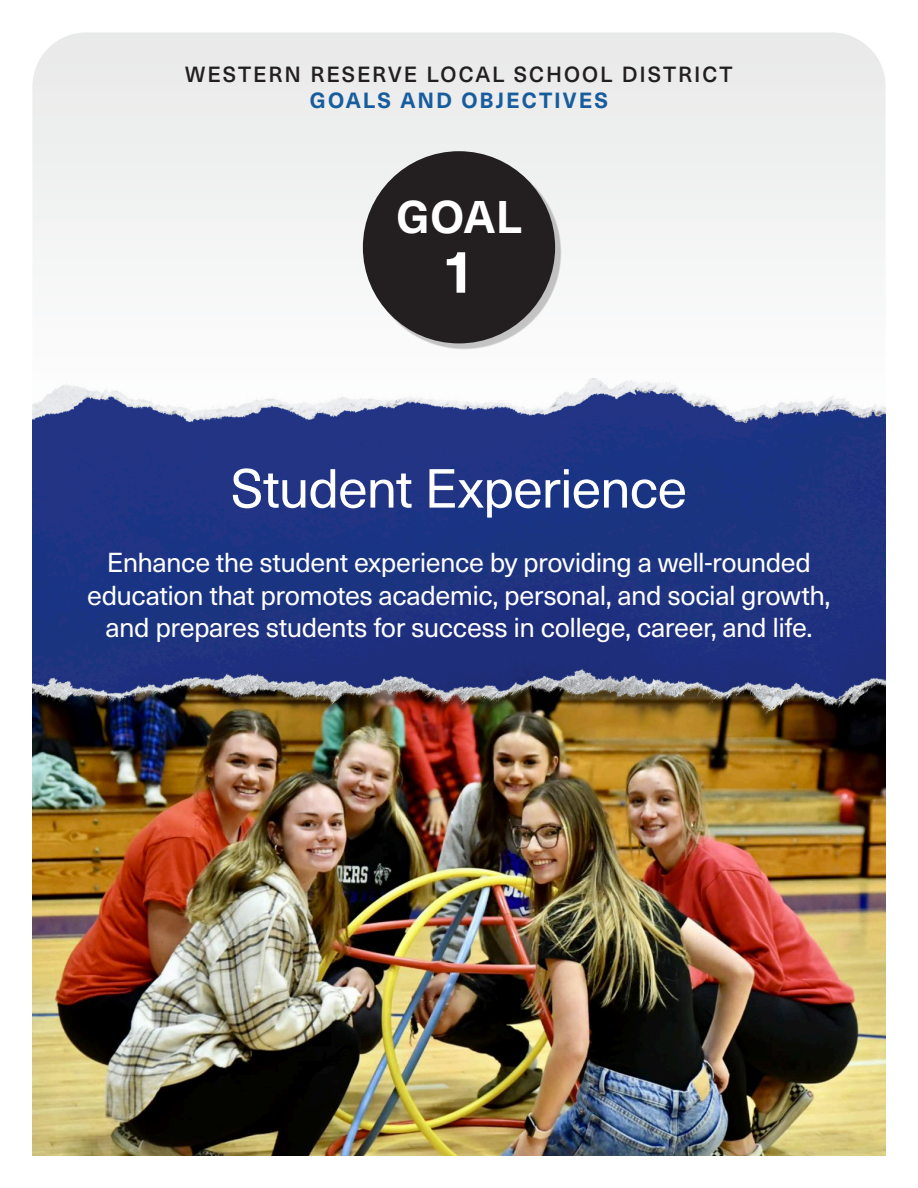
<style>
.page{position:relative;width:918px;height:1188px;background:#fff}
.page>*{position:absolute;margin:0;border:0;box-sizing:border-box;transform-origin:0 0}
.t1{font:700 60px "Neue Haas Unica W1 G";color:#fff}
.t2{font:54px "Neue Haas Unica W1 G";letter-spacing:-.025em;color:#fff}
.t3{font:700 45px "Neue Haas Unica W1 G";color:#fff}
.t4{font:27px/32.4px "Neue Haas Unica W1 G";letter-spacing:-.02em;color:#fff;text-align:center}
.t5{font:500 21.6px/26px "Neue Haas Unica W1 G";letter-spacing:.09em;color:#231f20;text-align:center}
.s1{font-weight:700;color:#175d9e}
</style>
<div class="page">
<div style="left:32px;top:32px;width:854px;height:246px;background:#edeeee"></div>
<img style="left:32px;top:745px;width:854px;height:411px">
<img style="left:32px;top:378px;width:854px;height:367px">
<div style="left:368px;top:156px;width:193px;height:194px;background:#231f20;opacity:.25"></div>
<div style="left:363px;top:151px;width:192px;height:192px;background:#231f20;border-radius:50%"></div>
<p class="t5" style="left:185px;top:60px;width:549px">WESTERN RESERVE LOCAL SCHOOL DISTRICT<br><span class="s1">GOALS AND OBJECTIVES</span></p>
<p class="t3" style="left:396px;top:182px;width:127px">GOAL</p>
<p class="t1" style="left:441px;top:226px;width:37px">1</p>
<p class="t2" style="left:231px;top:449px;width:458px">Student Experience</p>
<p class="t4" style="left:87px;top:545px;width:745px">Enhance the student experience by providing a well-rounded education that promotes academic, personal, and social growth, and prepares students for success in college, career, and life.</p>
</div>
